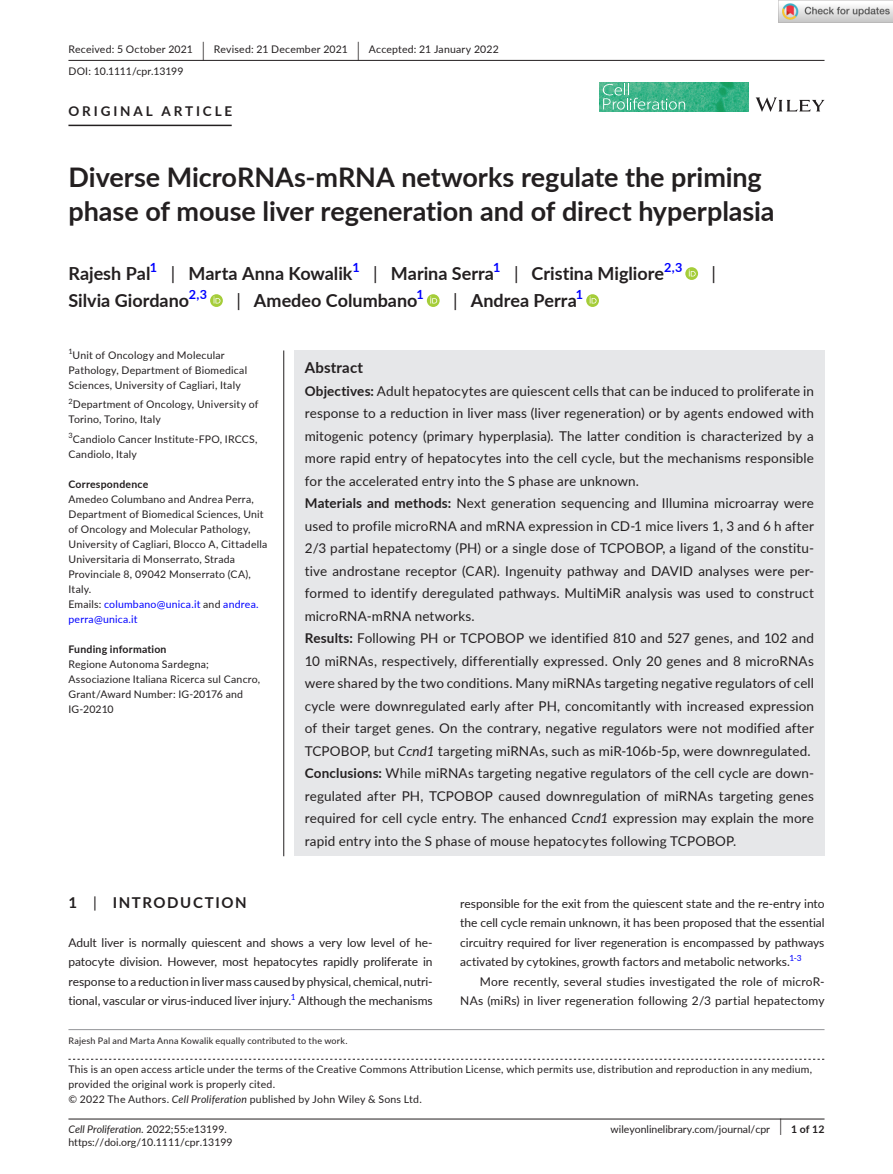
<style>
.page{position:relative;width:893px;height:1174px;background:#fff}
.page>*{position:absolute;margin:0;border:0;box-sizing:border-box;transform-origin:0 0}
.t1{font:700 27px/34.5px "Lato";letter-spacing:-.005em;color:#231f20}
.t2{font:700 18px "Lato";color:#231f20}
.t3{font:18px "Lato";color:#231f20}
.t4{font:700 15px "Lato";letter-spacing:.1em;color:#231f20}
.t5{font:700 15px "Lato";letter-spacing:.015em;color:#231f20}
.t6{font:13.5px/22.5px "Lato";letter-spacing:.01em;color:#231f20}
.t7{font:700 13.5px "Lato";letter-spacing:.215em;color:#231f20}
.t8{font:700 12.6px "Lato";color:#00f}
.t9{font:12px/19.5px "Lato";letter-spacing:.005em;color:#231f20;text-align:justify}
.t10{font:10.5px/15px "Lato";letter-spacing:.02em;color:#231f20}
.t11{font:10.5px "Lato";color:#231f20}
.t12{font:700 10.5px "Lato";letter-spacing:.02em;color:#231f20}
.t13{font:italic 10.5px "Lato";color:#231f20}
.t14{font:9px "Lato";letter-spacing:.025em;color:#231f20}
.t15{font:7.35px "Lato";color:#231f20}
.s1{font-size:19.65px}
.s2{font-weight:400}
.s3{color:#00f}
.s4{font-weight:700}
.s5{font-style:italic}
.s6{font-style:normal}
.s7{font-weight:400;font-size:17.4px}
</style>
<div class="page">
<hr style="left:68px;top:1118px;width:756px;height:1px;background:#231f20">
<svg style="left:756px;top:97px;width:68px;height:15px"></svg>
<img style="left:599px;top:82px;width:149px;height:30px">
<svg style="left:603px;top:83px;width:82px;height:27px;background:#59be99"></svg>
<hr style="left:68px;top:60px;width:756px;height:1px;background:#231f20">
<hr style="left:68px;top:125px;width:164px;height:1px;background:#231f20">
<svg style="left:685px;top:267px;width:13px;height:13px"></svg>
<svg style="left:689px;top:269px;width:7px;height:7px"></svg>
<svg style="left:210px;top:294px;width:13px;height:13px"></svg>
<svg style="left:214px;top:296px;width:6px;height:7px"></svg>
<svg style="left:427px;top:294px;width:13px;height:13px"></svg>
<svg style="left:430px;top:296px;width:7px;height:7px"></svg>
<svg style="left:586px;top:294px;width:13px;height:13px"></svg>
<svg style="left:590px;top:296px;width:6px;height:7px"></svg>
<svg style="left:68px;top:1058px;width:756px;height:1px"></svg>
<hr style="left:68px;top:1029px;width:756px;height:1px;background:#939598">
<div style="left:294px;top:350px;width:530px;height:506px;background:#e6e7e9"></div>
<hr style="left:283px;top:350px;width:1px;height:506px;background:#231f20">
<img style="left:779px;top:0;width:114px;height:23px">
<p class="t10" style="left:68px;top:38px;width:432px;line-height:21.8px">Received: 5 October 2021 <span class="s1">|</span> Revised: 21 December 2021 <span class="s1">|</span> Accepted: 21 January 2022<br>DOI: 10.1111/cpr.13199</p>
<p class="t7" style="left:68px;top:101px;width:165px">ORIGINAL ARTICLE</p>
<h1 class="t1" style="left:68px;top:159px;width:708px">Diverse MicroRNAs-mRNA networks regulate the priming phase of mouse liver regeneration and of direct hyperplasia</h1>
<h2 class="t2" style="left:68px;top:260px;width:84px">Rajesh Pal</h2>
<p class="t8" style="left:150px;top:258px;width:9px">1</p>
<h2 class="t2" style="left:171px;top:260px;width:183px"><span class="s2">|</span> Marta Anna Kowalik</h2>
<p class="t8" style="left:352px;top:258px;width:9px">1</p>
<h2 class="t2" style="left:373px;top:260px;width:122px"><span class="s2">|</span> Marina Serra</h2>
<p class="t8" style="left:493px;top:258px;width:9px">1</p>
<h2 class="t2" style="left:514px;top:260px;width:152px"><span class="s2">|</span> Cristina Migliore</h2>
<p class="t8" style="left:664px;top:258px;width:20px">2,3</p>
<h2 class="t3" style="left:712px;top:260px;width:6px">|</h2>
<h2 class="t2" style="left:68px;top:287px;width:122px">Silvia Giordano</h2>
<p class="t8" style="left:189px;top:285px;width:20px">2,3</p>
<h2 class="t2" style="left:236px;top:287px;width:183px"><span class="s2">|</span> Amedeo Columbano</h2>
<p class="t8" style="left:417px;top:285px;width:9px">1</p>
<h2 class="t2" style="left:453px;top:287px;width:125px"><span class="s2">|</span> Andrea Perra</h2>
<p class="t8" style="left:576px;top:285px;width:9px">1</p>
<p class="t15" style="left:68px;top:346px;width:6px">1</p>
<p class="t10" style="left:68px;top:347px;width:180px;text-indent:4px">Unit of Oncology and Molecular<br>Pathology, Department of Biomedical<br>Sciences, University of Cagliari, Italy</p>
<p class="t15" style="left:68px;top:396px;width:6px">2</p>
<p class="t10" style="left:68px;top:397px;width:191px;text-indent:4px">Department of Oncology, University of<br>Torino, Torino, Italy</p>
<p class="t10" style="left:68px;top:431px;width:191px"><sup>3</sup>Candiolo Cancer Institute-FPO, IRCCS,<br>Candiolo, Italy</p>
<p class="t12" style="left:68px;top:476px;width:81px">Correspondence</p>
<p class="t10" style="left:68px;top:491px;width:200px">Amedeo Columbano and Andrea Perra, Department of Biomedical Sciences, Unit of Oncology and Molecular Pathology, University of Cagliari, Blocco A, Cittadella Universitaria di Monserrato, Strada Provinciale 8, 09042 Monserrato (CA), Italy.<br>Emails: <span class="s3">columbano@unica.it</span> and <span class="s3">andrea. perra@unica.it</span></p>
<p class="t12" style="left:68px;top:641px;width:100px">Funding information</p>
<p class="t10" style="left:68px;top:656px;width:193px">Regione Autonoma Sardegna;<br>Associazione Italiana Ricerca sul Cancro,<br>Grant/Award Number: IG-20176 and<br>IG-20210</p>
<p class="t5" style="left:305px;top:356px;width:60px">Abstract</p>
<p class="t6" style="left:305px;top:379px;width:511px"><span class="s4">Objectives:</span> Adult hepatocytes are quiescent cells that can be induced to proliferate in response to a reduction in liver mass (liver regeneration) or by agents endowed with mitogenic potency (primary hyperplasia). The latter condition is characterized by a more rapid entry of hepatocytes into the cell cycle, but the mechanisms responsible for the accelerated entry into the S phase are unknown.<br><span class="s4">Materials and methods:</span> Next generation sequencing and Illumina microarray were used to profile microRNA and mRNA expression in CD-1 mice livers 1, 3 and 6 h after 2/3 partial hepatectomy (PH) or a single dose of TCPOBOP, a ligand of the constitu&shy;tive androstane receptor (CAR). Ingenuity pathway and DAVID analyses were per&shy;formed to identify deregulated pathways. MultiMiR analysis was used to construct microRNA-mRNA networks.<br><span class="s4">Results:</span> Following PH or TCPOBOP we identified 810 and 527 genes, and 102 and 10 miRNAs, respectively, differentially expressed. Only 20 genes and 8 microRNAs were shared by the two conditions. Many miRNAs targeting negative regulators of cell cycle were downregulated early after PH, concomitantly with increased expression of their target genes. On the contrary, negative regulators were not modified after TCPOBOP, but <span class="s5">Ccnd1</span> targeting miRNAs, such as miR-106b-5p, were downregulated.<br><span class="s4">Conclusions:</span> While miRNAs targeting negative regulators of the cell cycle are down&shy;regulated after PH, TCPOBOP caused downregulation of miRNAs targeting genes required for cell cycle entry. The enhanced <span class="s5">Ccnd1</span> expression may explain the more rapid entry into the S phase of mouse hepatocytes following TCPOBOP.</p>
<p class="t4" style="left:68px;top:891px;width:180px">1 <span class="s2">|</span> INTRODUCTION</p>
<p class="t9" style="left:68px;top:932px;width:366px">Adult liver is normally quiescent and shows a very low level of he&shy;patocyte division. However, most hepatocytes rapidly proliferate in response to a reduction in liver mass caused by physical, chemical, nutri&shy;tional, vascular or virus-induced liver injury.<sup>1</sup> Although the mechanisms</p>
<p class="t14" style="left:68px;top:1033px;width:280px">Rajesh Pal and Marta Anna Kowalik equally contributed to the work.</p>
<p class="t9" style="left:460px;top:893px;width:366px">responsible for the exit from the quiescent state and the re-entry into the cell cycle remain unknown, it has been proposed that the essential circuitry required for liver regeneration is encompassed by pathways activated by cytokines, growth factors and metabolic networks.<sup>1-3</sup></p>
<p class="t9" style="left:460px;top:971px;width:366px;text-align:right">More recently, several studies investigated the role of microR-<br>NAs (miRs) in liver regeneration following 2/3 partial hepatectomy</p>
<p class="t10" style="left:68px;top:1061px;width:745px">This is an open access article under the terms of the Creative Commons Attribution License, which permits use, distribution and reproduction in any medium, provided the original work is properly cited.<br>© 2022 The Authors. <span class="s5">Cell Proliferation</span> published by John Wiley &amp; Sons Ltd.</p>
<p class="t13" style="left:68px;top:1121px;width:160px">Cell Proliferation. <span class="s6">2022;55:e13199.</span></p>
<p class="t12" style="left:779px;top:1121px;width:46px"><span class="s7">|</span> 1 of 12</p>
<p class="t11" style="left:68px;top:1135px;width:166px">https://doi.org/10.1111/cpr.13199</p>
<p class="t11" style="left:611px;top:1121px;width:161px">wileyonlinelibrary.com/journal/cpr</p>
</div>
